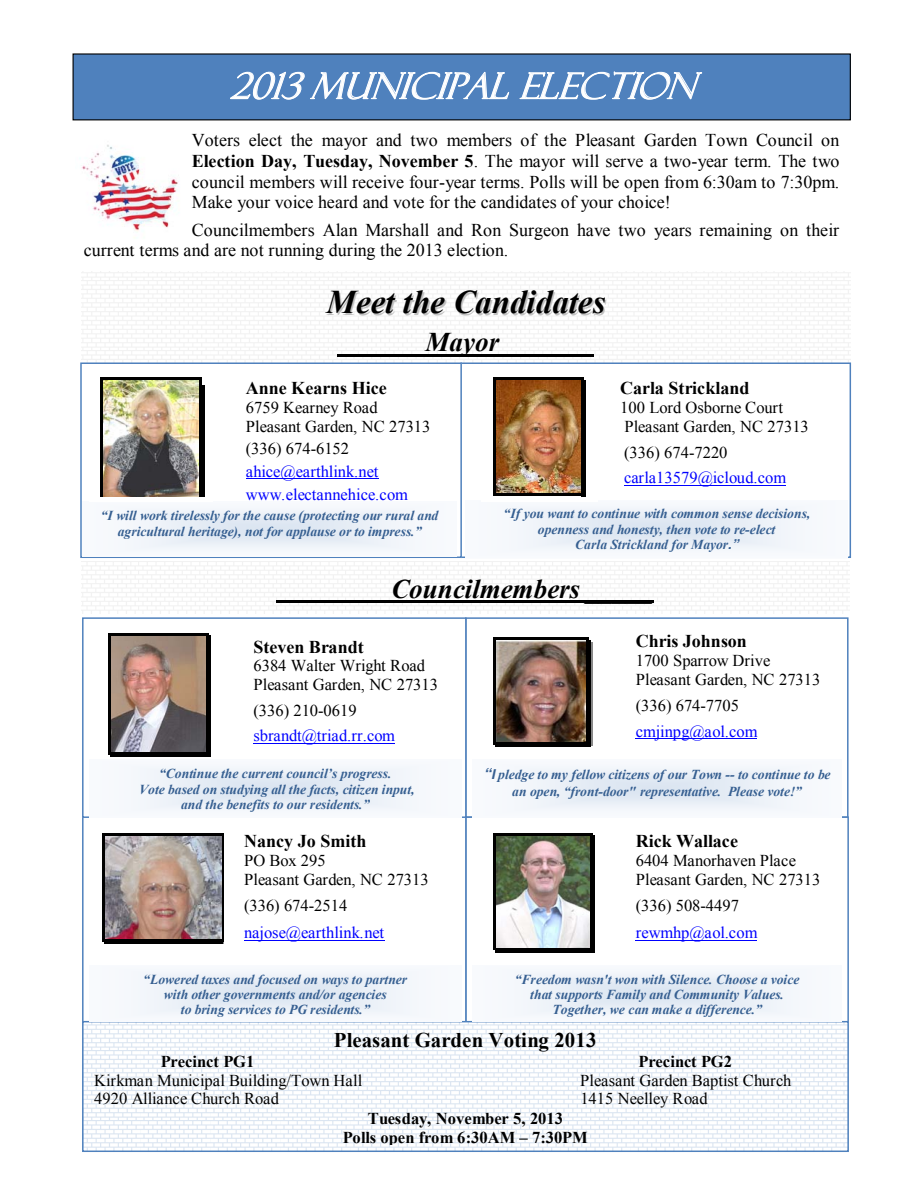
<style>
.page{position:relative;width:918px;height:1188px;background:#fff}
.page>*{position:absolute;margin:0;border:0;box-sizing:border-box;transform-origin:0 0}
.t1{font:italic 36px "Felix Titling";color:#fff}
.t2{font:italic 700 33.15px "Times New Roman";color:#000}
.t3{font:italic 700 27px "Times New Roman";letter-spacing:.005em;color:#000}
.t4{font:700 20.85px "Times New Roman";color:#000}
.t5{font:18px/20.7px "Times New Roman";color:#000;text-align:justify}
.t6{font:700 18px "Times New Roman";color:#000}
.t7{font:16.5px/19px "Times New Roman";color:#000}
.t8{font:16.5px/23.1px "Times New Roman";color:#00f}
.t9{font:700 16.5px/19px "Times New Roman";letter-spacing:-.005em;color:#000;text-align:center}
.t10{font:italic 700 13.65px/15.5px "Times New Roman";color:#365f91;text-align:center}
.s1{font-weight:700}
.s2{font-family:"Helvetica"}
.s3{font-family:"Helvetica";font-size:15.15px}
</style>
<div class="page">
<div style="left:73px;top:54px;width:778px;height:66px;background:#4f81bd"></div>
<div style="left:73px;top:53px;width:778px;height:67px;border:1px solid #000"></div>
<svg style="left:230px;top:71px;width:280px;height:29px"></svg>
<svg style="left:519px;top:71px;width:184px;height:29px"></svg>
<img style="left:81px;top:145px;width:98px;height:87px">
<div style="left:81px;top:272px;width:770px;height:91px;background:#fbfbfb"></div>
<hr style="left:338px;top:354px;width:256px;height:2px;background:#000">
<div style="left:460px;top:362px;width:391px;height:196px;border:2px solid #4f81bd"></div>
<div style="left:80px;top:362px;width:382px;height:196px;border:2px solid #4f81bd"></div>
<div style="left:465px;top:617px;width:384px;height:201px;border:2px solid #4f81bd"></div>
<hr style="left:246px;top:478px;width:133px;height:1px;background:#00f">
<hr style="left:246px;top:501px;width:162px;height:1px;background:#00f">
<hr style="left:636px;top:738px;width:121px;height:1px;background:#00f">
<hr style="left:624px;top:485px;width:162px;height:1px;background:#00f">
<div style="left:82px;top:816px;width:385px;height:207px;border:2px solid #4f81bd"></div>
<div style="left:81px;top:562px;width:769px;height:52px;background:#fbfbfb"></div>
<hr style="left:276px;top:600px;width:378px;height:3px;background:#000">
<hr style="left:636px;top:940px;width:121px;height:1px;background:#00f">
<svg style="left:85px;top:1024px;width:761px;height:125px"></svg>
<div style="left:82px;top:1021px;width:767px;height:131px;border:2px solid #4f81bd"></div>
<div style="left:82px;top:617px;width:385px;height:201px;border:2px solid #4f81bd"></div>
<hr style="left:244px;top:940px;width:140px;height:1px;background:#00f">
<img style="left:104px;top:836px;width:118px;height:103px">
<hr style="left:102px;top:833px;width:121px;height:3px;background:#000">
<hr style="left:102px;top:836px;width:2px;height:103px;background:#000">
<hr style="left:222px;top:836px;width:1px;height:103px;background:#000">
<div style="left:104px;top:939px;width:119px;height:5px;background:#000"></div>
<hr style="left:253px;top:743px;width:142px;height:1px;background:#00f">
<img style="left:111px;top:636px;width:95px;height:116px">
<hr style="left:108px;top:634px;width:100px;height:2px;background:#000">
<hr style="left:108px;top:636px;width:3px;height:116px;background:#000">
<div style="left:206px;top:636px;width:5px;height:116px;background:#000"></div>
<hr style="left:111px;top:752px;width:95px;height:4px;background:#000">
<svg style="left:206px;top:752px;width:5px;height:4px"></svg>
<img style="left:495px;top:835px;width:95px;height:113px">
<hr style="left:493px;top:833px;width:100px;height:2px;background:#000">
<hr style="left:493px;top:835px;width:2px;height:113px;background:#000">
<div style="left:590px;top:835px;width:5px;height:113px;background:#000"></div>
<hr style="left:495px;top:948px;width:95px;height:4px;background:#000">
<svg style="left:590px;top:948px;width:5px;height:4px"></svg>
<img style="left:496px;top:380px;width:85px;height:113px">
<hr style="left:494px;top:378px;width:90px;height:2px;background:#000">
<hr style="left:494px;top:380px;width:2px;height:114px;background:#000">
<hr style="left:582px;top:380px;width:4px;height:114px;background:#000">
<hr style="left:496px;top:494px;width:86px;height:2px;background:#000">
<svg style="left:582px;top:494px;width:4px;height:3px"></svg>
<img style="left:202px;top:385px;width:2px;height:111px">
<img style="left:102px;top:379px;width:98px;height:117px">
<hr style="left:100px;top:377px;width:102px;height:2px;background:#000">
<hr style="left:100px;top:379px;width:2px;height:117px;background:#000">
<hr style="left:200px;top:379px;width:2px;height:117px;background:#000">
<img style="left:495px;top:640px;width:91px;height:102px">
<hr style="left:495px;top:638px;width:91px;height:2px;background:#000">
<hr style="left:493px;top:640px;width:2px;height:102px;background:#000">
<div style="left:586px;top:640px;width:5px;height:102px;background:#000"></div>
<hr style="left:495px;top:744px;width:91px;height:3px;background:#000">
<hr style="left:495px;top:742px;width:91px;height:2px;background:#000">
<svg style="left:586px;top:742px;width:5px;height:5px"></svg>
<h1 class="t1" style="left:230px;top:65px;width:480px">2013 MUNICIPAL ELECTION</h1>
<p class="t5" style="left:192px;top:130px;width:649px">Voters elect the mayor and two members of the Pleasant Garden Town Council on <span class="s1">Election Day, Tuesday, November 5</span>. The mayor will serve a two-year term. The two council members will receive four-year terms. Polls will be open from 6:30am to 7:30pm.<br>Make your voice heard and vote for the candidates of your choice!</p>
<h3 class="t5" style="left:84px;top:219px;width:757px;text-indent:108px">Councilmembers Alan Marshall and Ron Surgeon have two years remaining on their current terms and are not running during the 2013 election.</h3>
<h2 class="t2" style="left:327px;top:279px;width:281px">Meet the Candidates</h2>
<h3 class="t3" style="left:425px;top:323px;width:75px">Mayor</h3>
<h3 class="t6" style="left:246px;top:375px;width:142px">Anne Kearns Hice</h3>
<p class="t7" style="left:246px;top:398px;width:186px">6759 Kearney Road<br>Pleasant Garden, NC 27313</p>
<p class="t7" style="left:246px;top:439px;width:105px">(336) 674-6152</p>
<p class="t8" style="left:246px;top:459px;width:164px">ahice@earthlink.net www.electannehice.com</p>
<h3 class="t6" style="left:620px;top:375px;width:131px">Carla Strickland</h3>
<p class="t7" style="left:620px;top:398px;width:190px">100 Lord Osborne Court<br>Pleasant Garden, NC 27313</p>
<p class="t7" style="left:624px;top:442px;width:105px">(336) 674-7220</p>
<p class="t8" style="left:624px;top:466px;width:163px">carla13579@icloud.com</p>
<p class="t10" style="left:101px;top:507px;width:339px;line-height:16.2px">“I will work tirelessly for the cause (protecting our rural and agricultural heritage), not for applause or to impress.”</p>
<p class="t10" style="left:504px;top:505px;width:308px">“If you want to continue with common sense decisions, openness and honesty, then vote to re-elect<br>Carla Strickland for Mayor<span class="s2">.”</span></p>
<h3 class="t3" style="left:392px;top:570px;width:264px">Councilmembers _____</h3>
<h3 class="t6" style="left:253px;top:634px;width:112px">Steven Brandt</h3>
<p class="t7" style="left:253px;top:656px;width:186px">6384 Walter Wright Road<br>Pleasant Garden, NC 27313</p>
<p class="t7" style="left:253px;top:701px;width:105px">(336) 210-0619</p>
<p class="t8" style="left:253px;top:724px;width:143px">sbrandt@triad.rr.com</p>
<h3 class="t6" style="left:636px;top:628px;width:113px">Chris Johnson</h3>
<p class="t7" style="left:636px;top:651px;width:186px">1700 Sparrow Drive<br>Pleasant Garden, NC 27313</p>
<p class="t7" style="left:636px;top:696px;width:105px">(336) 674-7705</p>
<p class="t8" style="left:636px;top:719px;width:123px">cmjinpg@aol.com</p>
<p class="t10" style="left:139px;top:765px;width:277px">“Continue the current council’s progress.<br>Vote based on studying all the facts, citizen input, and the benefits to our residents.”</p>
<p class="t10" style="left:483px;top:765px;width:349px;line-height:17.2px"><span class="s3">“</span><span class="s2">I</span> pledge to my fellow citizens of our Town -- to continue to be an open, “front-door" representative. Please vote!”</p>
<h3 class="t6" style="left:244px;top:829px;width:124px">Nancy Jo Smith</h3>
<p class="t7" style="left:244px;top:851px;width:186px">PO Box 295<br>Pleasant Garden, NC 27313</p>
<p class="t7" style="left:244px;top:896px;width:105px">(336) 674-2514</p>
<p class="t8" style="left:244px;top:921px;width:141px">najose@earthlink.net</p>
<h3 class="t6" style="left:636px;top:829px;width:104px">Rick Wallace</h3>
<p class="t7" style="left:636px;top:851px;width:186px">6404 Manorhaven Place<br>Pleasant Garden, NC 27313</p>
<p class="t7" style="left:636px;top:896px;width:105px">(336) 508-4497</p>
<p class="t8" style="left:636px;top:921px;width:123px">rewmhp@aol.com</p>
<p class="t10" style="left:143px;top:971px;width:265px">“Lowered taxes and focused on ways to partner with other governments and/or agencies<br>to bring services to PG residents.”</p>
<p class="t10" style="left:515px;top:971px;width:286px">“Freedom wasn't won with Silence. Choose a voice that supports Family and Community Values.<br>Together, we can make a difference.”</p>
<h3 class="t4" style="left:334px;top:1026px;width:264px">Pleasant Garden Voting 2013</h3>
<p class="t9" style="left:161px;top:1052px;width:95px">Precinct PG1</p>
<p class="t9" style="left:639px;top:1052px;width:95px">Precinct PG2</p>
<p class="t7" style="left:94px;top:1070px;width:270px">Kirkman Municipal Building/Town Hall</p>
<p class="t7" style="left:580px;top:1070px;width:213px">Pleasant Garden Baptist Church</p>
<p class="t7" style="left:94px;top:1089px;width:186px">4920 Alliance Church Road</p>
<p class="t7" style="left:580px;top:1089px;width:129px">1415 Neelley Road</p>
<p class="t9" style="left:343px;top:1108px;width:246px">Tuesday, November 5, 2013<br>Polls open from 6:30AM – 7:30PM</p>
</div>
